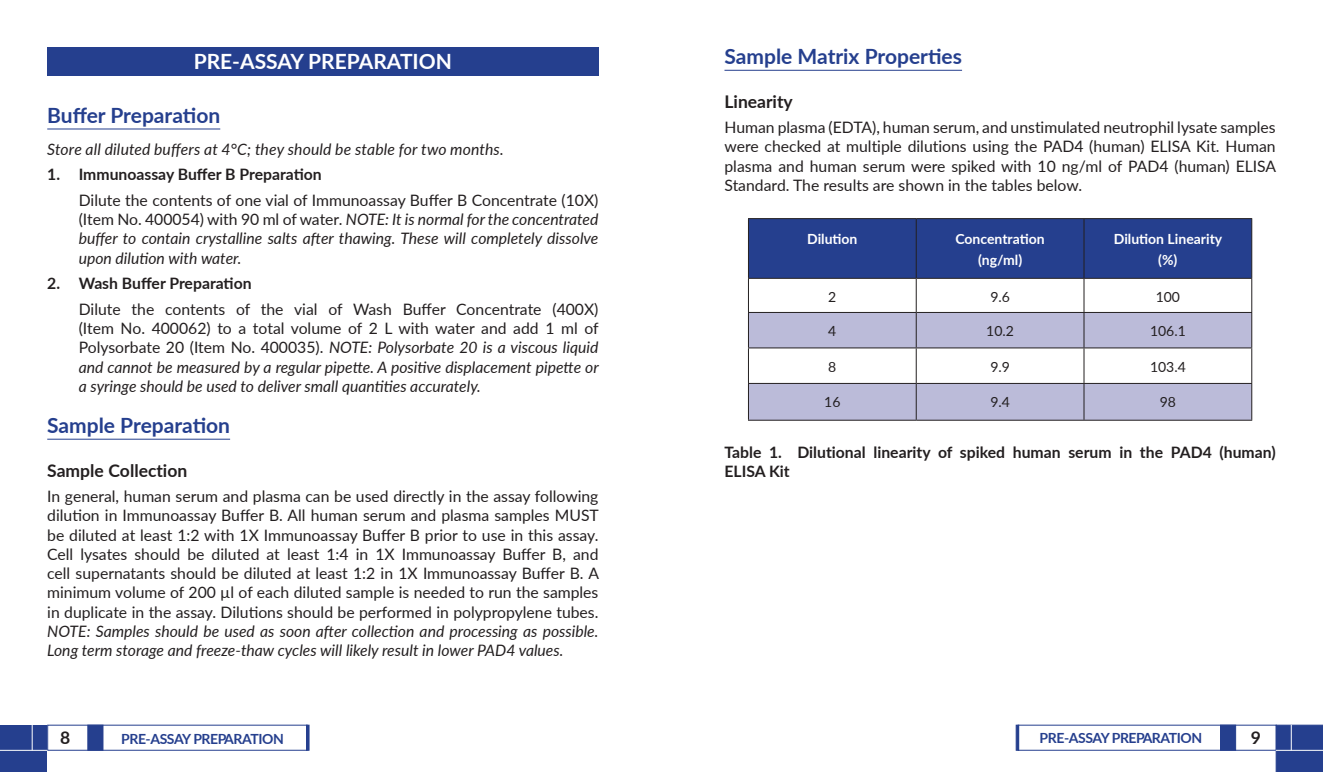
<style>
.page{position:relative;width:1323px;height:772px;background:#fff}
.page>*{position:absolute;margin:0;border:0;box-sizing:border-box;transform-origin:0 0}
.Heading_-_Pre-Assay{font:700 21px "Lato";color:#253f8e}
.Section_Heading_-_Wh{font:700 21px "Lato";color:#fff}
.Sub-heading{font:700 17.5px "Lato";color:#231f20}
.Body_Text{font:15.75px/19.2px "Lato";color:#231f20;text-align:justify}
.Body_Text_-_Indented{font:italic 15.75px/19.2px "Lato";color:#231f20;text-align:justify}
.Body_Text_-_Bold{font:700 15.75px/19.2px "Lato";color:#231f20}
.Body_Text-2{font:italic 15.75px "Lato";letter-spacing:.01em;color:#231f20}
.Table_Heading{font:700 14px/21px "Lato";color:#fff;text-align:center}
.t1{font:700 14px "Lato";letter-spacing:-.03em;color:#253f8e}
.Table_Body_Text{font:14px "Lato";color:#231f20}
.s1{font-style:normal}
.s2{font-style:italic}
</style>
<div class="page">
<div style="left:0;top:724px;width:47px;height:48px;background:#253f8e"></div>
<div style="left:87px;top:724px;width:16px;height:26px;background:#253f8e;border:1px solid #253f8e"></div>
<hr style="left:306px;top:724px;width:3px;height:26px;background:#253f8e">
<div style="left:1220px;top:724px;width:16px;height:26px;background:#253f8e;border:1px solid #253f8e"></div>
<div style="left:1016px;top:724px;width:3px;height:26px;background:#253f8e;border:1px solid #253f8e"></div>
<svg style="left:32px;top:724px;width:1px;height:26px"></svg>
<hr style="left:0;top:750px;width:47px;height:1px;background:#fff">
<svg style="left:1276px;top:724px;width:47px;height:48px;background:#2b4491"></svg>
<hr style="left:1276px;top:750px;width:47px;height:1px;background:#fff">
<hr style="left:724px;top:70px;width:238px;height:1px;background:#253f8e">
<div style="left:749px;top:219px;width:502px;height:59px;background:#253f8e"></div>
<svg style="left:749px;top:279px;width:502px;height:33px"></svg>
<svg style="left:749px;top:313px;width:502px;height:107px;fill:#bbbbd9"></svg>
<hr style="left:748px;top:218px;width:168px;height:1px;background:#231f20">
<hr style="left:748px;top:219px;width:1px;height:59px;background:#231f20">
<hr style="left:748px;top:278px;width:168px;height:1px;background:#231f20">
<hr style="left:748px;top:279px;width:1px;height:33px;background:#231f20">
<hr style="left:748px;top:312px;width:168px;height:1px;background:#231f20">
<hr style="left:748px;top:313px;width:1px;height:34px;background:#231f20">
<hr style="left:748px;top:347px;width:168px;height:1px;background:#231f20">
<hr style="left:748px;top:348px;width:1px;height:35px;background:#231f20">
<hr style="left:748px;top:383px;width:168px;height:1px;background:#231f20">
<hr style="left:748px;top:384px;width:1px;height:36px;background:#231f20">
<hr style="left:748px;top:420px;width:168px;height:1px;background:#231f20">
<hr style="left:916px;top:218px;width:168px;height:1px;background:#231f20">
<hr style="left:1084px;top:218px;width:168px;height:1px;background:#231f20">
<hr style="left:916px;top:278px;width:168px;height:1px;background:#231f20">
<hr style="left:916px;top:279px;width:1px;height:33px;background:#231f20">
<hr style="left:1084px;top:278px;width:168px;height:1px;background:#231f20">
<hr style="left:916px;top:312px;width:168px;height:1px;background:#231f20">
<hr style="left:916px;top:313px;width:1px;height:34px;background:#231f20">
<hr style="left:1084px;top:312px;width:168px;height:1px;background:#231f20">
<hr style="left:916px;top:347px;width:168px;height:1px;background:#231f20">
<hr style="left:916px;top:348px;width:1px;height:35px;background:#231f20">
<hr style="left:1084px;top:347px;width:168px;height:1px;background:#231f20">
<hr style="left:916px;top:383px;width:168px;height:1px;background:#231f20">
<hr style="left:916px;top:384px;width:1px;height:36px;background:#231f20">
<hr style="left:1084px;top:383px;width:168px;height:1px;background:#231f20">
<hr style="left:916px;top:420px;width:168px;height:1px;background:#231f20">
<hr style="left:1084px;top:420px;width:168px;height:1px;background:#231f20">
<hr style="left:916px;top:219px;width:1px;height:59px;background:#231f20">
<hr style="left:1084px;top:219px;width:1px;height:59px;background:#231f20">
<hr style="left:1251px;top:219px;width:1px;height:59px;background:#231f20">
<hr style="left:1084px;top:279px;width:1px;height:33px;background:#231f20">
<hr style="left:1251px;top:279px;width:1px;height:33px;background:#231f20">
<hr style="left:1084px;top:313px;width:1px;height:34px;background:#231f20">
<hr style="left:1251px;top:313px;width:1px;height:34px;background:#231f20">
<hr style="left:1084px;top:348px;width:1px;height:35px;background:#231f20">
<hr style="left:1251px;top:348px;width:1px;height:35px;background:#231f20">
<hr style="left:1084px;top:384px;width:1px;height:36px;background:#231f20">
<hr style="left:1251px;top:384px;width:1px;height:36px;background:#231f20">
<hr style="left:47px;top:129px;width:173px;height:1px;background:#253f8e">
<hr style="left:47px;top:439px;width:183px;height:1px;background:#253f8e">
<div style="left:47px;top:47px;width:551px;height:28px;background:#253f8e"></div>
<p class="Section_Heading_-_Wh" style="left:194px;top:46px;width:260px">PRE-ASSAY PREPARATION</p>
<p class="Heading_-_Pre-Assay" style="left:47px;top:100px;width:175px">Buffer Preparation</p>
<p class="Body_Text-2" style="left:47px;top:138px;width:458px">Store all diluted buffers at 4°C; they should be stable for two months.</p>
<p class="Body_Text_-_Bold" style="left:47px;top:164px;width:276px">1. Immunoassay Buffer B Preparation</p>
<p class="Body_Text_-_Indented" style="left:79px;top:190px;width:521px"><span class="s1">Dilute the contents of one vial of Immunoassay Buffer B Concentrate (10X) (Item No. 400054) with 90 ml of water.</span> NOTE: It is normal for the concentrated buffer to contain crystalline salts after thawing. These will completely dissolve upon dilution with water.</p>
<p class="Body_Text_-_Bold" style="left:47px;top:273px;width:206px">2. Wash Buffer Preparation</p>
<p class="Body_Text_-_Indented" style="left:79px;top:299px;width:522px"><span class="s1">Dilute the contents of the vial of Wash Buffer Concentrate (400X) (Item No. 400062) to a total volume of 2 L with water and add 1 ml of Polysorbate 20 (Item No. 400035).</span> NOTE: Polysorbate 20 is a viscous liquid and cannot be measured by a regular pipette. A positive displacement pipette or a syringe should be used to deliver small quantities accurately.</p>
<p class="Heading_-_Pre-Assay" style="left:47px;top:410px;width:184px">Sample Preparation</p>
<p class="Sub-heading" style="left:47px;top:457px;width:142px">Sample Collection</p>
<p class="Body_Text" style="left:47px;top:486px;width:553px">In general, human serum and plasma can be used directly in the assay following dilution in Immunoassay Buffer B. All human serum and plasma samples MUST be diluted at least 1:2 with 1X Immunoassay Buffer B prior to use in this assay.<br>Cell lysates should be diluted at least 1:4 in 1X Immunoassay Buffer B, and cell supernatants should be diluted at least 1:2 in 1X Immunoassay Buffer B. A minimum volume of 200 µl of each diluted sample is needed to run the samples in duplicate in the assay. Dilutions should be performed in polypropylene tubes.<br><span class="s2">NOTE: Samples should be used as soon after collection and processing as possible.<br>Long term storage and freeze-thaw cycles will likely result in lower PAD4 values.</span></p>
<p class="Heading_-_Pre-Assay" style="left:724px;top:41px;width:239px">Sample Matrix Properties</p>
<p class="Sub-heading" style="left:724px;top:88px;width:70px">Linearity</p>
<p class="Body_Text" style="left:724px;top:117px;width:553px">Human plasma (EDTA), human serum, and unstimulated neutrophil lysate samples were checked at multiple dilutions using the PAD4 (human) ELISA Kit. Human plasma and human serum were spiked with 10 ng/ml of PAD4 (human) ELISA Standard. The results are shown in the tables below.</p>
<p class="Table_Heading" style="left:807px;top:227px;width:52px">Dilution</p>
<p class="Table_Heading" style="left:956px;top:227px;width:91px">Concentration (ng/ml)</p>
<p class="Table_Heading" style="left:1114px;top:227px;width:110px">Dilution Linearity (%)</p>
<p class="Table_Body_Text" style="left:828px;top:287px;width:10px">2</p>
<p class="Table_Body_Text" style="left:990px;top:287px;width:21px">9.6</p>
<p class="Table_Body_Text" style="left:1156px;top:287px;width:26px">100</p>
<p class="Table_Body_Text" style="left:828px;top:321px;width:10px">4</p>
<p class="Table_Body_Text" style="left:986px;top:321px;width:29px">10.2</p>
<p class="Table_Body_Text" style="left:1150px;top:321px;width:37px">106.1</p>
<p class="Table_Body_Text" style="left:828px;top:356px;width:10px">8</p>
<p class="Table_Body_Text" style="left:990px;top:356px;width:21px">9.9</p>
<p class="Table_Body_Text" style="left:1150px;top:356px;width:37px">103.4</p>
<p class="Table_Body_Text" style="left:824px;top:392px;width:18px">16</p>
<p class="Table_Body_Text" style="left:990px;top:392px;width:21px">9.4</p>
<p class="Table_Body_Text" style="left:1160px;top:392px;width:18px">98</p>
<p class="Body_Text_-_Bold" style="left:724px;top:442px;width:553px">Table 1. Dilutional linearity of spiked human serum in the PAD4 (human)<br>ELISA Kit</p>
<p class="Sub-heading" style="left:60px;top:725px;width:12px">8</p>
<p class="t1" style="left:121px;top:728px;width:164px">PRE-ASSAY PREPARATION</p>
<p class="t1" style="left:1040px;top:727px;width:164px">PRE-ASSAY PREPARATION</p>
<p class="Sub-heading" style="left:1251px;top:725px;width:12px">9</p>
</div>
